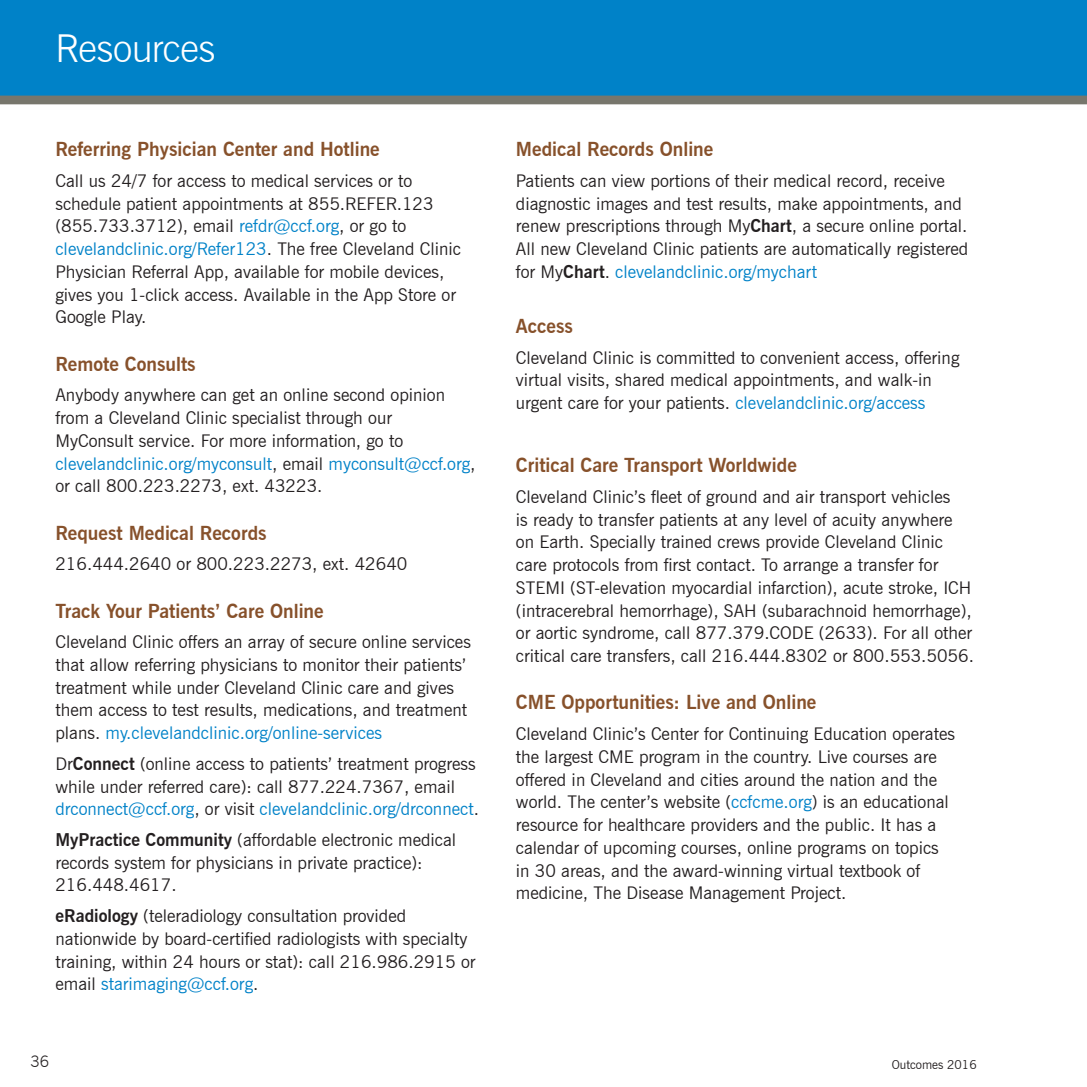
<style>
.page{position:relative;width:1087px;height:1087px;background:#fff}
.page>*{position:absolute;margin:0;border:0;box-sizing:border-box;transform-origin:0 0}
._01-Page_Header{font:300 38.5px "News Gothic BT";letter-spacing:-.01em;color:#fff}
._05-Body_Copy{font:700 19.25px "News Gothic BT";color:#87512b}
._02-Head{font:700 19.25px "News Gothic BT";color:#87512b}
._05-Body_Copy-2{font:17.5px/22.8px "News Gothic BT";color:#231f20}
.t1{font:300 15.75px "News Gothic BT";color:#231f20}
.t2{font:12.25px "News Gothic BT";color:#231f20}
.s1{color:#0082c8}
.s2{font-weight:700}
</style>
<div class="page">
<div style="left:0;top:0;width:1087px;height:99px;background:#0082c8"></div>
<div style="left:0;top:96px;width:1087px;height:8px;background:#77766c"></div>
<p class="_01-Page_Header" style="left:55px;top:25px;width:162px">Resources</p>
<p class="_02-Head" style="left:55px;top:138px;width:326px">Referring Physician Center and Hotline</p>
<p class="_05-Body_Copy-2" style="left:55px;top:169px;width:407px">Call us 24/7 for access to medical services or to schedule patient appointments at 855.REFER.123 (855.733.3712), email <span class="s1">refdr@ccf.org</span>, or go to <span class="s1">clevelandclinic.org/Refer123</span>. The free Cleveland Clinic Physician Referral App, available for mobile devices, gives you 1-click access. Available in the App Store or Google Play.</p>
<p class="_05-Body_Copy" style="left:55px;top:352px;width:142px">Remote Consults</p>
<p class="_05-Body_Copy-2" style="left:55px;top:384px;width:421px">Anybody anywhere can get an online second opinion from a Cleveland Clinic specialist through our<br>MyConsult service. For more information, go to <span class="s1">clevelandclinic.org/myconsult</span>, email <span class="s1">myconsult@ccf.org</span>, or call 800.223.2273, ext. 43223.</p>
<p class="_05-Body_Copy" style="left:55px;top:521px;width:213px">Request Medical Records</p>
<p class="_05-Body_Copy-2" style="left:55px;top:552px;width:353px">216.444.2640 or 800.223.2273, ext. 42640</p>
<p class="_05-Body_Copy" style="left:55px;top:599px;width:270px">Track Your Patients’ Care Online</p>
<p class="_05-Body_Copy-2" style="left:55px;top:630px;width:417px">Cleveland Clinic offers an array of secure online services that allow referring physicians to monitor their patients’ treatment while under Cleveland Clinic care and gives them access to test results, medications, and treatment plans. <span class="s1">my.clevelandclinic.org/online-services</span></p>
<p class="_05-Body_Copy-2" style="left:55px;top:752px;width:425px">Dr<span class="s2">Connect</span> (online access to patients’ treatment progress while under referred care): call 877.224.7367, email <span class="s1">drconnect@ccf.org</span>, or visit <span class="s1">clevelandclinic.org/drconnect</span>.</p>
<p class="_05-Body_Copy-2" style="left:55px;top:828px;width:402px"><span class="s2">MyPractice Community</span> (affordable electronic medical records system for physicians in private practice):<br>216.448.4617.</p>
<p class="_05-Body_Copy-2" style="left:55px;top:904px;width:422px"><span class="s2">eRadiology</span> (teleradiology consultation provided nationwide by board-certified radiologists with specialty training, within 24 hours or stat): call 216.986.2915 or email <span class="s1">starimaging@ccf.org</span>.</p>
<p class="_02-Head" style="left:516px;top:138px;width:199px">Medical Records Online</p>
<p class="_05-Body_Copy-2" style="left:516px;top:169px;width:454px">Patients can view portions of their medical record, receive diagnostic images and test results, make appointments, and renew prescriptions through My<span class="s2">Chart</span>, a secure online portal.<br>All new Cleveland Clinic patients are automatically registered for My<span class="s2">Chart</span>. <span class="s1">clevelandclinic.org/mychart</span></p>
<p class="_05-Body_Copy" style="left:516px;top:314px;width:59px">Access</p>
<p class="_05-Body_Copy-2" style="left:516px;top:346px;width:445px">Cleveland Clinic is committed to convenient access, offering virtual visits, shared medical appointments, and walk-in urgent care for your patients. <span class="s1">clevelandclinic.org/access</span></p>
<p class="_05-Body_Copy" style="left:516px;top:454px;width:282px">Critical Care Transport Worldwide</p>
<p class="_05-Body_Copy-2" style="left:516px;top:485px;width:459px">Cleveland Clinic’s fleet of ground and air transport vehicles<br>is ready to transfer patients at any level of acuity anywhere on Earth. Specially trained crews provide Cleveland Clinic care protocols from first contact. To arrange a transfer for STEMI (ST-elevation myocardial infarction), acute stroke, ICH (intracerebral hemorrhage), SAH (subarachnoid hemorrhage), or aortic syndrome, call 877.379.CODE (2633). For all other critical care transfers, call 216.444.8302 or 800.553.5056.</p>
<p class="_05-Body_Copy" style="left:516px;top:691px;width:302px">CME Opportunities: Live and Online</p>
<p class="_05-Body_Copy-2" style="left:516px;top:722px;width:441px">Cleveland Clinic’s Center for Continuing Education operates the largest CME program in the country. Live courses are offered in Cleveland and cities around the nation and the world. The center’s website (<span class="s1">ccfcme.org</span>) is an educational resource for healthcare providers and the public. It has a calendar of upcoming courses, online programs on topics in 30 areas, and the award-winning virtual textbook of medicine, The Disease Management Project.</p>
<p class="t1" style="left:31px;top:1051px;width:20px">36</p>
<p class="t2" style="left:892px;top:1057px;width:86px">Outcomes 2016</p>
</div>
